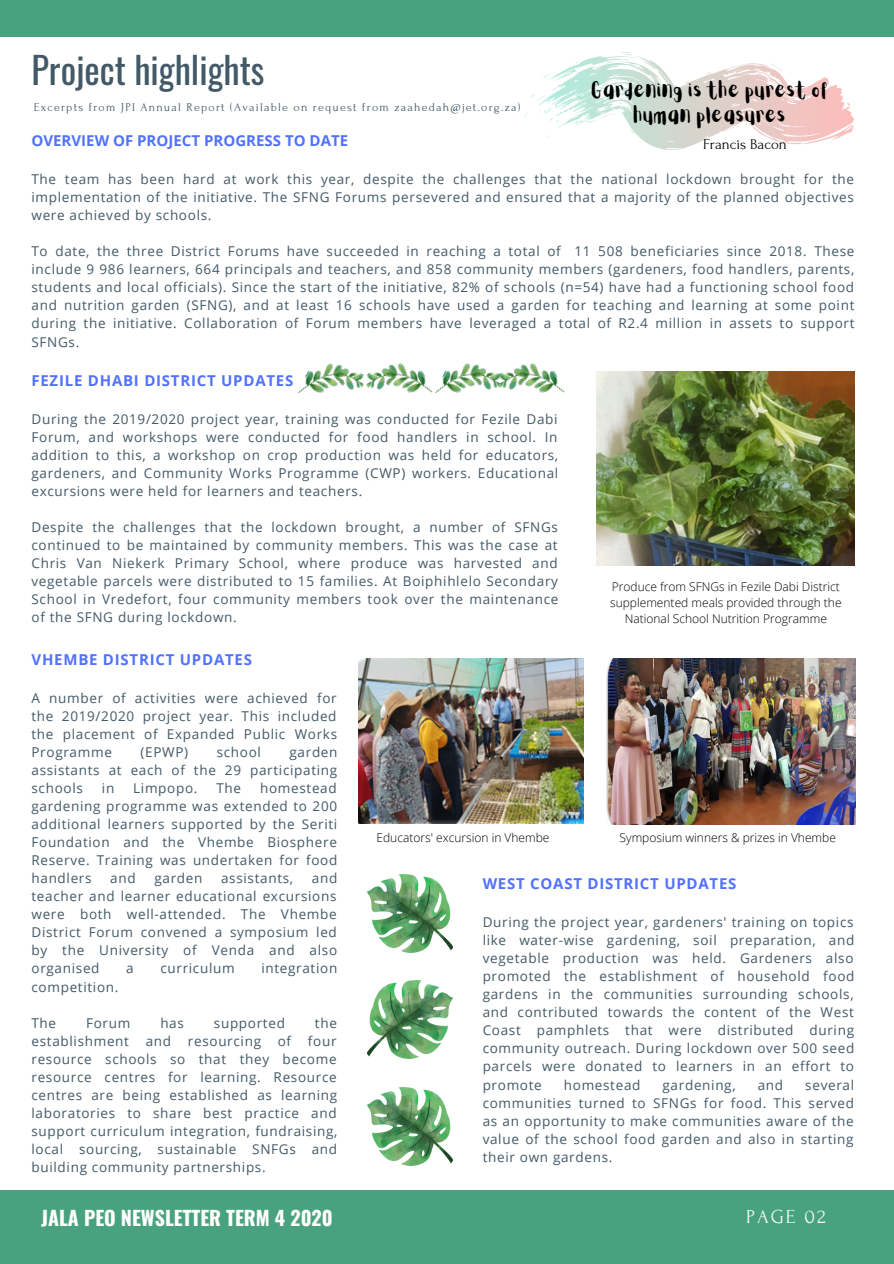
<style>
.page{position:relative;width:894px;height:1264px;background:#fff}
.page>*{position:absolute;margin:0;border:0;box-sizing:border-box;transform-origin:0 0}
.t1{font:36.45px "Oswald";color:#435967}
.t2{font:700 19.8px "Oswald";color:#fff}
.t3{font:19.8px "Forum";letter-spacing:.1em;color:#fafafa}
.t4{font:18px/24.8px "Aloja Extended";color:#000;text-align:center}
.t5{font:700 15px "Open Sans";letter-spacing:.05em;color:#5271ff}
.t6{font:700 15px "Open Sans";color:#5271ff}
.t7{font:15px "Forum";color:#000}
.t8{font:13.5px/18px "Open Sans";letter-spacing:.05em;color:#435967;text-align:justify}
.t9{font:300 12px/16px "Open Sans";color:#000;text-align:center}
.t10{font:12px "Forum";letter-spacing:.1em;color:#435967}
</style>
<div class="page">
<div style="left:0;top:0;width:893px;height:36px;background:#48a27f"></div>
<div style="left:0;top:1189px;width:893px;height:74px;background:#48a27f"></div>
<img style="left:596px;top:371px;width:258px;height:195px">
<img style="left:359px;top:658px;width:224px;height:165px">
<img style="left:606px;top:658px;width:249px;height:167px">
<img style="left:368px;top:874px;width:84px;height:78px">
<img style="left:368px;top:980px;width:84px;height:78px">
<img style="left:368px;top:1087px;width:84px;height:77px">
<svg style="left:524px;top:52px;width:330px;height:98px"></svg>
<img style="left:298px;top:363px;width:63px;height:31px">
<img style="left:361px;top:363px;width:132px;height:30px">
<img style="left:493px;top:363px;width:72px;height:30px">
<p class="t1" style="left:31px;top:41px;width:234px">Project highlights</p>
<p class="t10" style="left:34px;top:101px;width:488px">Excerpts from JPI Annual Report (Available on request from zaahedah@jet.org.za)</p>
<p class="t4" style="left:591px;top:79px;width:238px">Gardening is the purest of human pleasures</p>
<p class="t6" style="left:31px;top:130px;width:318px">OVERVIEW OF PROJECT PROGRESS TO DATE</p>
<p class="t8" style="left:31px;top:170px;width:823px">The team has been hard at work this year, despite the challenges that the national lockdown brought for the implementation of the initiative. The SFNG Forums persevered and ensured that a majority of the planned objectives were achieved by schools.</p>
<p class="t8" style="left:31px;top:242px;width:824px">To date, the three District Forums have succeeded in reaching a total of 11 508 beneficiaries since 2018. These include 9 986 learners, 664 principals and teachers, and 858 community members (gardeners, food handlers, parents, students and local officials). Since the start of the initiative, 82% of schools (n=54) have had a functioning school food and nutrition garden (SFNG), and at least 16 schools have used a garden for teaching and learning at some point during the initiative. Collaboration of Forum members have leveraged a total of R2.4 million in assets to support SFNGs.</p>
<p class="t7" style="left:702px;top:136px;width:85px">Francis Bacon</p>
<p class="t5" style="left:31px;top:369px;width:263px">FEZILE DHABI DISTRICT UPDATES</p>
<p class="t8" style="left:31px;top:409px;width:528px">During the 2019/2020 project year, training was conducted for Fezile Dabi Forum, and workshops were conducted for food handlers in school. In addition to this, a workshop on crop production was held for educators, gardeners, and Community Works Programme (CWP) workers. Educational excursions were held for learners and teachers.</p>
<p class="t8" style="left:31px;top:518px;width:528px">Despite the challenges that the lockdown brought, a number of SFNGs continued to be maintained by community members. This was the case at Chris Van Niekerk Primary School, where produce was harvested and vegetable parcels were distributed to 15 families. At Boiphihlelo Secondary School in Vredefort, four community members took over the maintenance of the SFNG during lockdown.</p>
<p class="t9" style="left:610px;top:578px;width:233px">Produce from SFNGs in Fezile Dabi District supplemented meals provided through the<br>National School Nutrition Programme</p>
<p class="t5" style="left:31px;top:648px;width:222px">VHEMBE DISTRICT UPDATES</p>
<p class="t8" style="left:31px;top:689px;width:307px">A number of activities were achieved for the 2019/2020 project year. This included the placement of Expanded Public Works Programme</p>
<p class="t8" style="left:31px;top:743px;width:307px;text-indent:258px">garden assistants at each of the 29 participating schools</p>
<p class="t8" style="left:140px;top:743px;width:49px">(EPWP)</p>
<p class="t8" style="left:217px;top:743px;width:46px">school</p>
<p class="t8" style="left:31px;top:779px;width:307px;text-indent:228px">homestead gardening programme was extended to 200 additional learners supported by the Seriti Foundation and the Vhembe Biosphere Reserve. Training was undertaken for food handlers</p>
<p class="t8" style="left:102px;top:779px;width:14px">in</p>
<p class="t8" style="left:133px;top:779px;width:66px">Limpopo.</p>
<p class="t8" style="left:216px;top:779px;width:26px">The</p>
<p class="t8" style="left:31px;top:869px;width:307px;text-indent:280px">and teacher and learner educational excursions were both well-attended. The Vhembe District Forum convened a symposium led by the University of Venda and also organised</p>
<p class="t8" style="left:110px;top:869px;width:27px">and</p>
<p class="t8" style="left:154px;top:869px;width:49px">garden</p>
<p class="t8" style="left:221px;top:869px;width:74px">assistants,</p>
<p class="t8" style="left:126px;top:959px;width:9px">a</p>
<p class="t8" style="left:160px;top:959px;width:76px">curriculum</p>
<p class="t8" style="left:261px;top:959px;width:77px">integration</p>
<p class="t8" style="left:31px;top:977px;width:88px">competition.</p>
<p class="t8" style="left:31px;top:1013px;width:26px">The</p>
<p class="t8" style="left:86px;top:1013px;width:46px">Forum</p>
<p class="t8" style="left:160px;top:1013px;width:25px">has</p>
<p class="t8" style="left:214px;top:1013px;width:72px">supported</p>
<p class="t8" style="left:31px;top:1013px;width:307px;text-indent:283px">the establishment and resourcing of four resource schools so that they become resource centres for learning. Resource centres are being established as learning laboratories to share best practice and support curriculum integration, fundraising, local sourcing, sustainable SNFGs and building community partnerships.</p>
<p class="t9" style="left:376px;top:829px;width:174px">Educators' excursion in Vhembe</p>
<p class="t9" style="left:619px;top:829px;width:218px">Symposium winners &amp; prizes in Vhembe</p>
<p class="t5" style="left:482px;top:873px;width:255px">WEST COAST DISTRICT UPDATES</p>
<p class="t8" style="left:482px;top:913px;width:373px">During the project year, gardeners' training on topics like water-wise gardening, soil preparation, and vegetable production was held. Gardeners also promoted the establishment of household food gardens in the communities surrounding schools, and contributed towards the content of the West Coast pamphlets that were distributed during community outreach. During lockdown over 500 seed parcels were donated to learners in an effort to promote</p>
<p class="t8" style="left:482px;top:1075px;width:373px;text-indent:322px">several communities turned to SFNGs for food. This served as an opportunity to make communities aware of the value of the school food garden and also in starting their own gardens.</p>
<p class="t8" style="left:563px;top:1075px;width:78px">homestead</p>
<p class="t8" style="left:662px;top:1075px;width:75px">gardening,</p>
<p class="t8" style="left:757px;top:1075px;width:27px">and</p>
<p class="t2" style="left:41px;top:1201px;width:293px">JALA PEO NEWSLETTER TERM 4 2020</p>
<p class="t3" style="left:745px;top:1205px;width:81px">PAGE 02</p>
</div>
